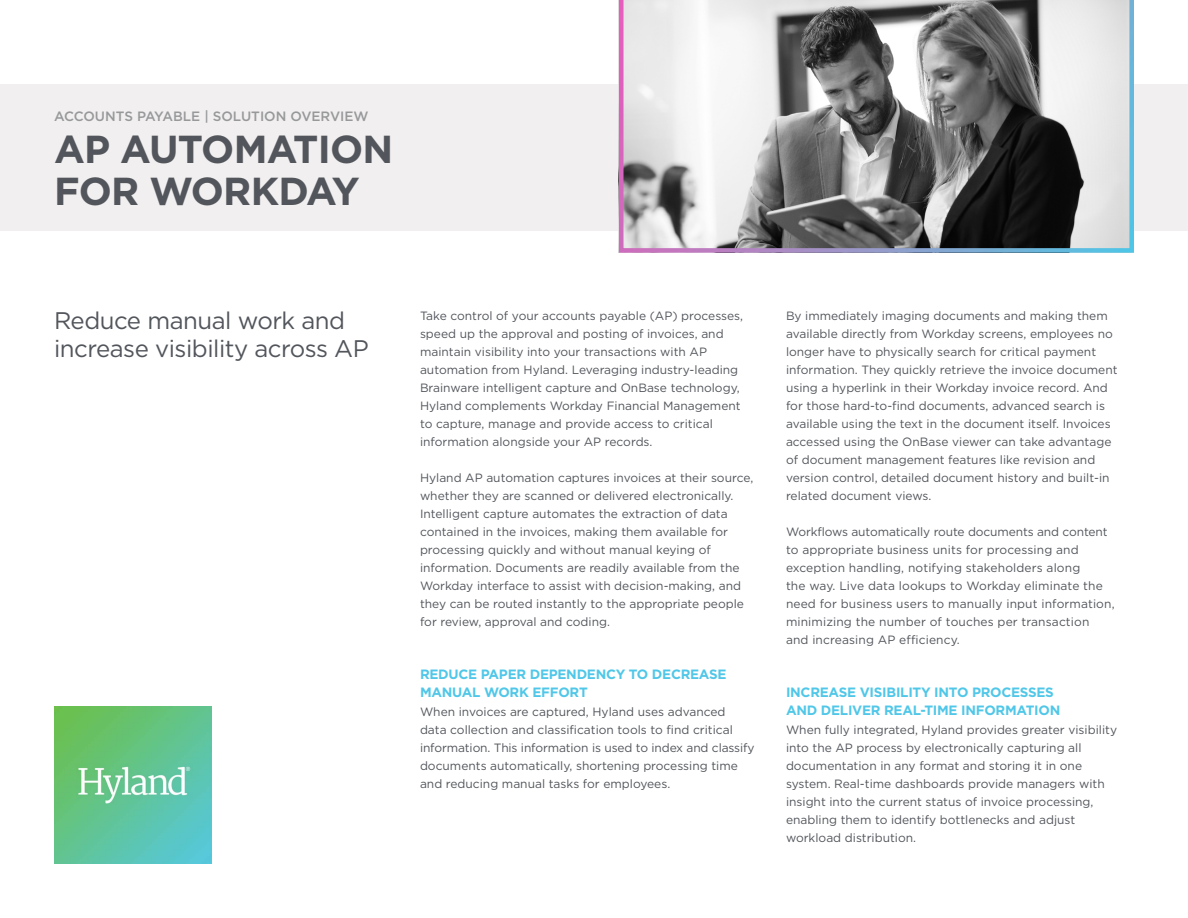
<style>
.page{position:relative;width:1188px;height:918px;background:#fff}
.page>*{position:absolute;margin:0;border:0;box-sizing:border-box;transform-origin:0 0}
.t1{font:700 39px/42px "Gotham HTF";letter-spacing:-.02em;color:#52555b}
.t2{font:24px/28.8px "Gotham HTF";letter-spacing:-.02em;color:#52555b}
.t3{font:700 13.5px/18px "Gotham HTF";letter-spacing:-.02em;color:#50c7e8}
.t4{font:500 13.5px "Gotham HTF";color:#96989a}
.t5{font:12px/18px "Gotham HTF";color:#52555b}
</style>
<div class="page">
<div style="left:0;top:84px;width:1188px;height:147px;background:#f1efef"></div>
<svg style="left:619px;top:0;width:515px;height:253px"></svg>
<img style="left:54px;top:707px;width:157px;height:157px">
<p class="t4" style="left:54px;top:108px;width:316px">ACCOUNTS PAYABLE | SOLUTION OVERVIEW</p>
<h1 class="t1" style="left:54px;top:127px;width:341px">AP AUTOMATION<br>FOR WORKDAY</h1>
<p class="t5" style="left:420px;top:306px;width:325px">Take control of your accounts payable (AP) processes, speed up the approval and posting of invoices, and maintain visibility into your transactions with AP automation from Hyland. Leveraging industry-leading Brainware intelligent capture and OnBase technology, Hyland complements Workday Financial Management to capture, manage and provide access to critical information alongside your AP records.</p>
<p class="t5" style="left:420px;top:468px;width:335px">Hyland AP automation captures invoices at their source, whether they are scanned or delivered electronically.<br>Intelligent capture automates the extraction of data contained in the invoices, making them available for processing quickly and without manual keying of information. Documents are readily available from the Workday interface to assist with decision-making, and they can be routed instantly to the appropriate people for review, approval and coding.</p>
<h2 class="t2" style="left:54px;top:305px;width:316px">Reduce manual work and increase visibility across AP</h2>
<p class="t5" style="left:786px;top:306px;width:333px">By immediately imaging documents and making them available directly from Workday screens, employees no longer have to physically search for critical payment information. They quickly retrieve the invoice document using a hyperlink in their Workday invoice record. And for those hard-to-find documents, advanced search is available using the text in the document itself. Invoices accessed using the OnBase viewer can take advantage of document management features like revision and version control, detailed document history and built-in related document views.</p>
<p class="t5" style="left:786px;top:522px;width:330px">Workflows automatically route documents and content to appropriate business units for processing and exception handling, notifying stakeholders along<br>the way. Live data lookups to Workday eliminate the need for business users to manually input information, minimizing the number of touches per transaction and increasing AP efficiency.</p>
<p class="t3" style="left:420px;top:665px;width:308px">REDUCE PAPER DEPENDENCY TO DECREASE<br>MANUAL WORK EFFORT</p>
<p class="t5" style="left:420px;top:702px;width:336px">When invoices are captured, Hyland uses advanced data collection and classification tools to find critical information. This information is used to index and classify documents automatically, shortening processing time and reducing manual tasks for employees.</p>
<p class="t3" style="left:786px;top:683px;width:276px">INCREASE VISIBILITY INTO PROCESSES<br>AND DELIVER REAL-TIME INFORMATION</p>
<p class="t5" style="left:786px;top:720px;width:333px">When fully integrated, Hyland provides greater visibility into the AP process by electronically capturing all documentation in any format and storing it in one system. Real-time dashboards provide managers with insight into the current status of invoice processing, enabling them to identify bottlenecks and adjust workload distribution.</p>
</div>
